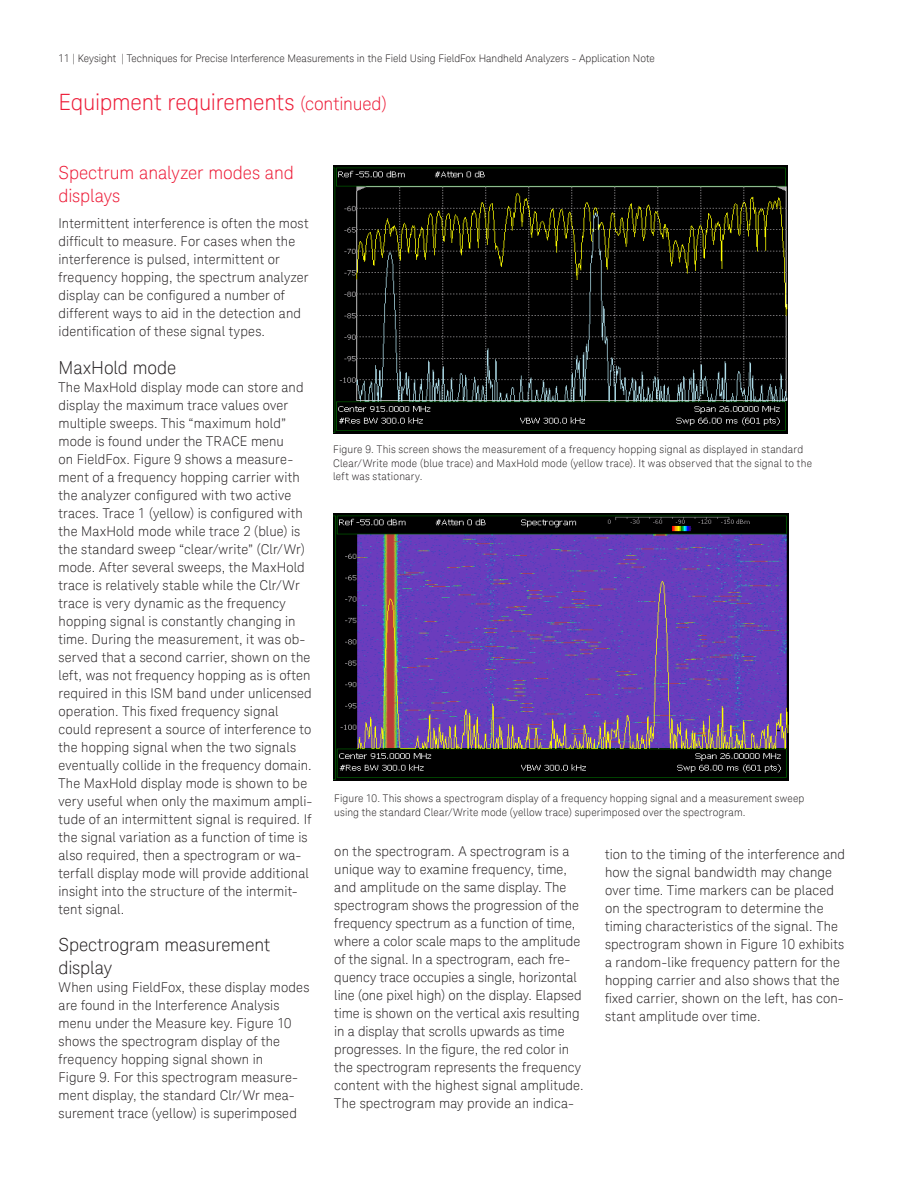
<style>
.page{position:relative;width:918px;height:1188px;background:#fff}
.page>*{position:absolute;margin:0;border:0;box-sizing:border-box;transform-origin:0 0}
.K_Heading_1{font:300 22.5px "Keysight Sans";letter-spacing:-.01em;color:#ed1a36}
.K_Heading_3{font:300 18px/22.5px "Keysight Sans";letter-spacing:-.005em;color:#231f20}
.K_Heading_2{font:300 18px/22.5px "Keysight Sans";letter-spacing:-.005em;color:#ed1a36}
.K_Body_Text{font:300 13.5px/18px "Keysight Sans";letter-spacing:.01em;color:#231f20}
.K_Captions{font:300 10.5px/13.5px "Keysight Sans";letter-spacing:.015em;color:#231f20}
.s1{font-size:18px}
</style>
<div class="page">
<img style="left:333px;top:166px;width:455px;height:267px">
<img style="left:334px;top:513px;width:454px;height:268px">
<p class="K_Captions" style="left:59px;top:51px;width:598px">11 | Keysight | Techniques for Precise Interference Measurements in the Field Using FieldFox Handheld Analyzers - Application Note</p>
<p class="K_Heading_1" style="left:59px;top:89px;width:330px">Equipment requirements <span class="s1">(continued)</span></p>
<p class="K_Heading_2" style="left:59px;top:161px;width:237px">Spectrum analyzer modes and displays</p>
<p class="K_Body_Text" style="left:59px;top:214px;width:252px">Intermittent interference is often the most difficult to measure. For cases when the interference is pulsed, intermittent or frequency hopping, the spectrum analyzer display can be configured a number of different ways to aid in the detection and identification of these signal types.</p>
<p class="K_Heading_3" style="left:59px;top:356px;width:119px">MaxHold mode</p>
<p class="K_Body_Text" style="left:59px;top:378px;width:255px">The MaxHold display mode can store and display the maximum trace values over multiple sweeps. This “maximum hold” mode is found under the TRACE menu<br>on FieldFox. Figure 9 shows a measure&shy;ment of a frequency hopping carrier with the analyzer configured with two active traces. Trace 1 (yellow) is configured with the MaxHold mode while trace 2 (blue) is the standard sweep “clear/write” (Clr/Wr) mode. After several sweeps, the MaxHold trace is relatively stable while the Clr/Wr trace is very dynamic as the frequency hopping signal is constantly changing in time. During the measurement, it was ob&shy;served that a second carrier, shown on the left, was not frequency hopping as is often required in this ISM band under unlicensed operation. This fixed frequency signal could represent a source of interference to the hopping signal when the two signals eventually collide in the frequency domain.<br>The MaxHold display mode is shown to be very useful when only the maximum ampli&shy;tude of an intermittent signal is required. If the signal variation as a function of time is also required, then a spectrogram or wa&shy;terfall display mode will provide additional insight into the structure of the intermit&shy;tent signal.</p>
<p class="K_Heading_3" style="left:59px;top:933px;width:213px">Spectrogram measurement display</p>
<p class="K_Body_Text" style="left:59px;top:978px;width:252px">When using FieldFox, these display modes are found in the Interference Analysis menu under the Measure key. Figure 10 shows the spectrogram display of the frequency hopping signal shown in<br>Figure 9. For this spectrogram measure&shy;ment display, the standard Clr/Wr mea&shy;surement trace (yellow) is superimposed</p>
<p class="K_Captions" style="left:333px;top:443px;width:480px">Figure 9. This screen shows the measurement of a frequency hopping signal as displayed in standard<br>Clear/Write mode (blue trace) and MaxHold mode (yellow trace). It was observed that the signal to the left was stationary.</p>
<p class="K_Captions" style="left:334px;top:792px;width:472px">Figure 10. This shows a spectrogram display of a frequency hopping signal and a measurement sweep using the standard Clear/Write mode (yellow trace) superimposed over the spectrogram.</p>
<p class="K_Body_Text" style="left:334px;top:842px;width:251px">on the spectrogram. A spectrogram is a unique way to examine frequency, time, and amplitude on the same display. The spectrogram shows the progression of the frequency spectrum as a function of time, where a color scale maps to the amplitude of the signal. In a spectrogram, each fre&shy;quency trace occupies a single, horizontal line (one pixel high) on the display. Elapsed time is shown on the vertical axis resulting in a display that scrolls upwards as time progresses. In the figure, the red color in the spectrogram represents the frequency content with the highest signal amplitude.</p>
<p class="K_Body_Text" style="left:334px;top:1094px;width:241px">The spectrogram may provide an indica-</p>
<p class="K_Body_Text" style="left:605px;top:845px;width:242px">tion to the timing of the interference and how the signal bandwidth may change over time. Time markers can be placed on the spectrogram to determine the timing characteristics of the signal. The spectrogram shown in Figure 10 exhibits a random-like frequency pattern for the hopping carrier and also shows that the fixed carrier, shown on the left, has con&shy;stant amplitude over time.</p>
</div>
